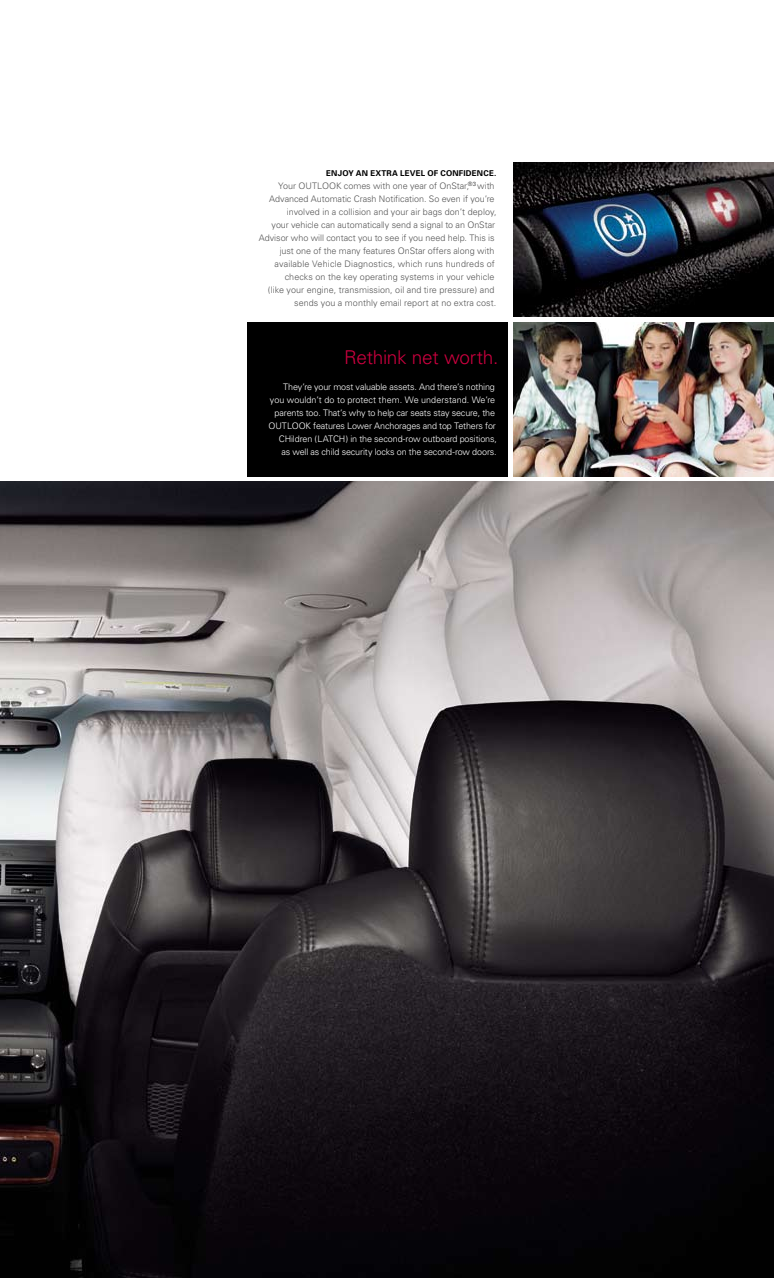
<style>
.page{position:relative;width:774px;height:1278px;background:#fff}
.page>*{position:absolute;margin:0;border:0;box-sizing:border-box;transform-origin:0 0}
.t1{font:300 19px "Univers";letter-spacing:-.015em;color:#cc003f}
.t2{font:300 9px/13px "Univers";color:#555;text-align:right}
.t3{font:300 9px/13px "Univers";letter-spacing:-.015em;color:#fff;text-align:right}
.t4{font:700 8px "Univers";letter-spacing:.025em;color:#000}
</style>
<div class="page">
<img style="left:0;top:482px;width:774px;height:796px">
<img style="left:513px;top:162px;width:261px;height:155px">
<img style="left:513px;top:322px;width:261px;height:155px">
<div style="left:247px;top:322px;width:261px;height:155px;background:#000"></div>
<p class="t4" style="left:326px;top:168px;width:62px">ENJOY AN EXTRA</p>
<p class="t4" style="left:400px;top:168px;width:98px">LEVEL OF CONFIDENCE .</p>
<p class="t2" style="left:259px;top:179px;width:239px">Your OUTLOOK comes with one year of OnStar,<sup>®3</sup> with Advanced Automatic Crash Notification. So even if you’re involved in a collision and your air bags don’t deploy,<br>your vehicle can automatically send a signal to an OnStar Advisor who will contact you to see if you need help. This is just one of the many features OnStar offers along with available Vehicle Diagnostics, which runs hundreds of checks on the key operating systems in your vehicle<br>(like your engine, transmission, oil and tire pressure) and sends you a monthly email report at no extra cost.</p>
<h1 class="t1" style="left:344px;top:346px;width:156px">Rethink net worth.</h1>
<p class="t3" style="left:268px;top:380px;width:230px">They’re your most valuable assets. And there’s nothing<br>you wouldn’t do to protect them. We understand. We’re parents too. That’s why to help car seats stay secure, the OUTLOOK features Lower Anchorages and top Tethers for CHildren (LATCH) in the second-row outboard positions, as well as child security locks on the second-row doors.</p>
</div>
